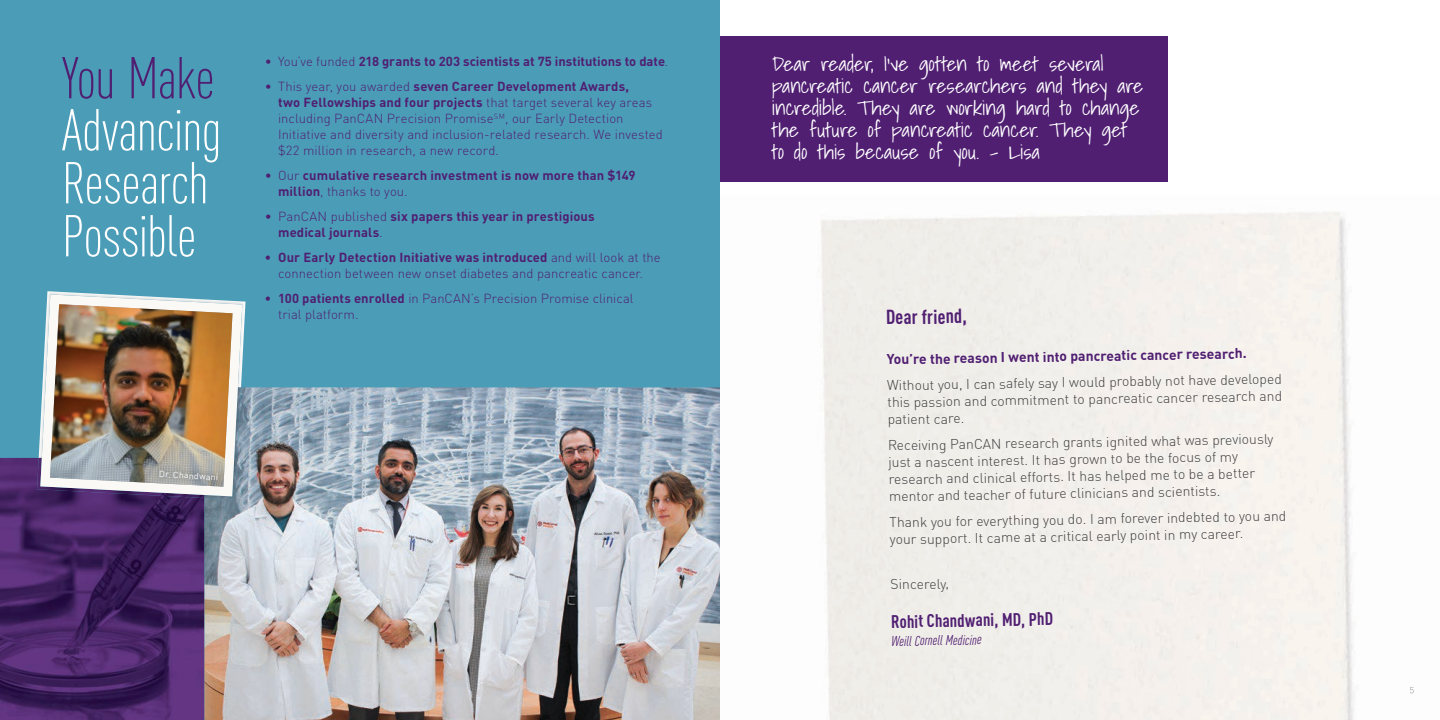
<style>
.page{position:relative;width:1440px;height:720px;background:#fff}
.page>*{position:absolute;margin:0;border:0;box-sizing:border-box;transform-origin:0 0}
.t1{font:300 condensed 58px/53px "DINOT";letter-spacing:-.02em;color:#fff}
.t2{font:300 condensed 58px "DINOT";letter-spacing:-.02em;color:#501f72}
.t3{font:700 condensed 20px "DINOT";color:#501f72}
.t4{font:300 19.8px/22px "Shadows Into";color:#fff;scale:1.11 1}
.t5{font:700 condensed 18px "DINOT";color:#501f72}
.t6{font:300 14px/17px "DINOT";color:#3e3e3f}
.t7{font:700 14px "DINOT";color:#501f72}
.t8{font:italic condensed 14px "DINOT";color:#501f72}
.t9{font:300 13px/16px "DINOT";letter-spacing:.005em;color:#501f72}
.t10{font:700 13px/16px "DINOT";letter-spacing:.01em;color:#501f72}
.t11{font:9px "DINOT";color:#fff}
.s1{font-weight:300}
.s2{font-weight:700}
</style>
<div class="page">
<div style="left:0;top:0;width:720px;height:720px;background:#4b9db7"></div>
<img style="left:0;top:458px;width:204px;height:262px">
<img style="left:204px;top:387px;width:516px;height:333px">
<svg style="left:1410px;top:687px;width:4px;height:6px"></svg>
<div style="left:720px;top:36px;width:448px;height:146px;background:#501f72"></div>
<img style="left:39px;top:291px;width:207px;height:167px">
<img style="left:37px;top:458px;width:167px;height:40px">
<img style="left:204px;top:496px;width:37px;height:4px">
<svg style="left:40px;top:294px;width:202px;height:202px;background:#b8c3cf"></svg>
<img style="left:50px;top:304px;width:183px;height:183px">
<img style="left:153px;top:464px;width:71px;height:23px">
<h1 class="t2" style="left:62px;top:45px;width:154px">You Make</h1>
<h1 class="t1" style="left:62px;top:104px;width:161px">Advancing<br>Research<br>Possible</h1>
<p class="t10" style="left:265px;top:53px;width:405px"><span class="s1">• You’ve funded</span> 218 grants to 203 scientists at 75 institutions to date<span class="s1">.</span></p>
<p class="t9" style="left:278px;top:78px;width:386px;text-indent:-13px">• This year, you awarded <span class="s2">seven Career Development Awards,<br>two Fellowships and four projects</span> that target several key areas including PanCAN Precision Promise<sup>SM</sup>, our Early Detection Initiative and diversity and inclusion-related research. We invested $22 million in research, a new record.</p>
<p class="t10" style="left:278px;top:167px;width:359px;text-indent:-13px"><span class="s1">• Our</span> cumulative research investment is now more than $149 million<span class="s1">, thanks to you.</span></p>
<p class="t10" style="left:278px;top:208px;width:318px;text-indent:-13px"><span class="s1">• PanCAN published</span> six papers this year in prestigious medical journals<span class="s1">.</span></p>
<p class="t9" style="left:265px;top:249px;width:398px;text-align:center"><span class="s2">• Our Early Detection Initiative was introduced</span> and will look at the connection between new onset diabetes and pancreatic cancer.</p>
<p class="t9" style="left:278px;top:290px;width:357px;text-indent:-13px"><span class="s2">• 100 patients enrolled</span> in PanCAN’s Precision Promise clinical trial platform.</p>
<p class="t11" style="left:159px;top:468px;width:61px;rotate:3deg">Dr. Chandwani</p>
<h3 class="t4" style="left:772px;top:53px;width:336px">Dear reader, I’ve gotten to meet several pancreatic cancer researchers and they are incredible. They are working hard to change the future of pancreatic cancer. They get to do this because of you. - Lisa</h3>
<h2 class="t3" style="left:886px;top:305px;width:82px;rotate:-1deg">Dear friend,</h2>
<p class="t7" style="left:886px;top:350px;width:362px;rotate:-1deg">You’re the reason I went into pancreatic cancer research.</p>
<p class="t6" style="left:887px;top:377px;width:396px;text-align:justify;rotate:-1deg">W ithout you, I can safely say I would probably not have developed this passion and commitment to pancreatic cancer research and patient care.</p>
<p class="t6" style="left:888px;top:437px;width:387px;rotate:-1deg">Receiving PanCAN research grants ignited what was previously just a nascent interest. It has grown to be the focus of my research and clinical efforts. It has helped me to be a better mentor and teacher of future clinicians and scientists.</p>
<p class="t6" style="left:889px;top:514px;width:398px;rotate:-1deg">Thank you for everything you do. I am forever indebted to you and your support. It came at a critical early point in my career.</p>
<p class="t6" style="left:890px;top:576px;width:60px;rotate:-1deg">Sincerely,</p>
<p class="t5" style="left:891px;top:611px;width:163px;rotate:-1deg">Rohit Chandwani, MD, PhD</p>
<p class="t8" style="left:891px;top:633px;width:92px;rotate:-1deg">Weill Cornell Medicine</p>
</div>
